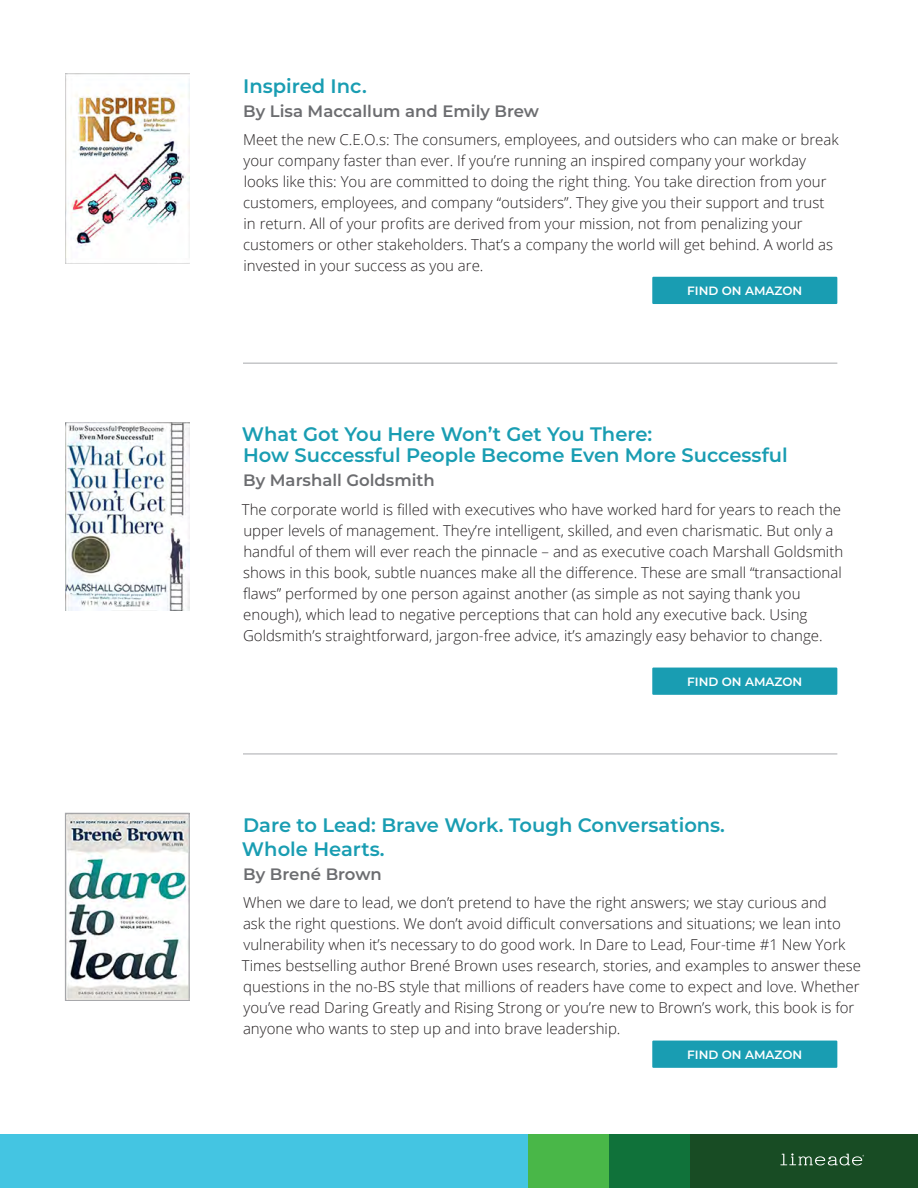
<style>
.page{position:relative;width:918px;height:1188px;background:#fff}
.page>*{position:absolute;margin:0;border:0;box-sizing:border-box;transform-origin:0 0}
.Bullets{font:600 19.5px/24px "Montserrat";color:#199db2}
.Bullets-2{font:600 16.5px "Montserrat";color:#6c6d70}
.body_copy{font:300 15px/21px "Open Sans";color:#231f20}
.Bullets-3{font:300 15px/21px "Open Sans";color:#231f20}
.Bullets-4{font:600 12px "Montserrat";color:#fff}
</style>
<div class="page">
<div style="left:0;top:1134px;width:528px;height:54px;background:#44c5e2"></div>
<div style="left:528px;top:1134px;width:81px;height:54px;background:#49b748"></div>
<div style="left:609px;top:1134px;width:81px;height:54px;background:#10723a"></div>
<div style="left:690px;top:1134px;width:228px;height:54px;background:#184c24"></div>
<svg style="left:780px;top:1153px;width:84px;height:12px"></svg>
<div style="left:652px;top:1041px;width:185px;height:27px;background:#199db2"></div>
<img style="left:67px;top:815px;width:120px;height:184px">
<div style="left:65px;top:813px;width:124px;height:188px;border:1px solid #a8a9ad"></div>
<hr style="left:243px;top:363px;width:594px;height:1px;background:#a8a9ad">
<div style="left:652px;top:277px;width:185px;height:27px;background:#199db2"></div>
<img style="left:65px;top:74px;width:124px;height:189px">
<hr style="left:243px;top:754px;width:594px;height:1px;background:#a8a9ad">
<div style="left:652px;top:668px;width:185px;height:27px;background:#199db2"></div>
<img style="left:65px;top:422px;width:124px;height:189px">
<p class="Bullets" style="left:243px;top:73px;width:125px">Inspired Inc.</p>
<p class="Bullets-2" style="left:243px;top:99px;width:297px">By Lisa Maccallum and Emily Brew</p>
<p class="body_copy" style="left:243px;top:129px;width:597px">Meet the new C.E.O.s: The consumers, employees, and outsiders who can make or break your company faster than ever. If you’re running an inspired company your workday looks like this: You are committed to doing the right thing. You take direction from your customers, employees, and company “outsiders”. They give you their support and trust in return. All of your profits are derived from your mission, not from penalizing your customers or other stakeholders. That’s a company the world will get behind. A world as invested in your success as you are.</p>
<p class="Bullets-4" style="left:687px;top:282px;width:117px">FIND ON AMAZON</p>
<p class="Bullets" style="left:242px;top:423px;width:547px;line-height:21px">What Got You Here Won’t Get You There:<br>How Successful People Become Even More Successful</p>
<p class="Bullets-2" style="left:243px;top:469px;width:193px">By Marshall Goldsmith</p>
<p class="body_copy" style="left:242px;top:498px;width:603px">The corporate world is filled with executives who have worked hard for years to reach the upper levels of management. They’re intelligent, skilled, and even charismatic. But only a handful of them will ever reach the pinnacle – and as executive coach Marshall Goldsmith shows in this book, subtle nuances make all the difference. These are small “transactional flaws” performed by one person against another (as simple as not saying thank you enough), which lead to negative perceptions that can hold any executive back. Using Goldsmith’s straightforward, jargon-free advice, it’s amazingly easy behavior to change.</p>
<p class="Bullets-4" style="left:687px;top:673px;width:117px">FIND ON AMAZON</p>
<p class="Bullets" style="left:242px;top:812px;width:485px">Dare to Lead: Brave Work. Tough Conversations.<br>Whole Hearts.</p>
<p class="Bullets-2" style="left:243px;top:862px;width:140px">By Brené Brown</p>
<p class="Bullets-3" style="left:242px;top:892px;width:621px">When we dare to lead, we don’t pretend to have the right answers; we stay curious and<br>ask the right questions. We don’t avoid difficult conversations and situations; we lean into vulnerability when it’s necessary to do good work. In Dare to Lead, Four-time #1 New York Times bestselling author Brené Brown uses research, stories, and examples to answer these questions in the no-BS style that millions of readers have come to expect and love. Whether you’ve read Daring Greatly and Rising Strong or you’re new to Brown’s work, this book is for anyone who wants to step up and into brave leadership.</p>
<p class="Bullets-4" style="left:687px;top:1046px;width:117px">FIND ON AMAZON</p>
</div>
